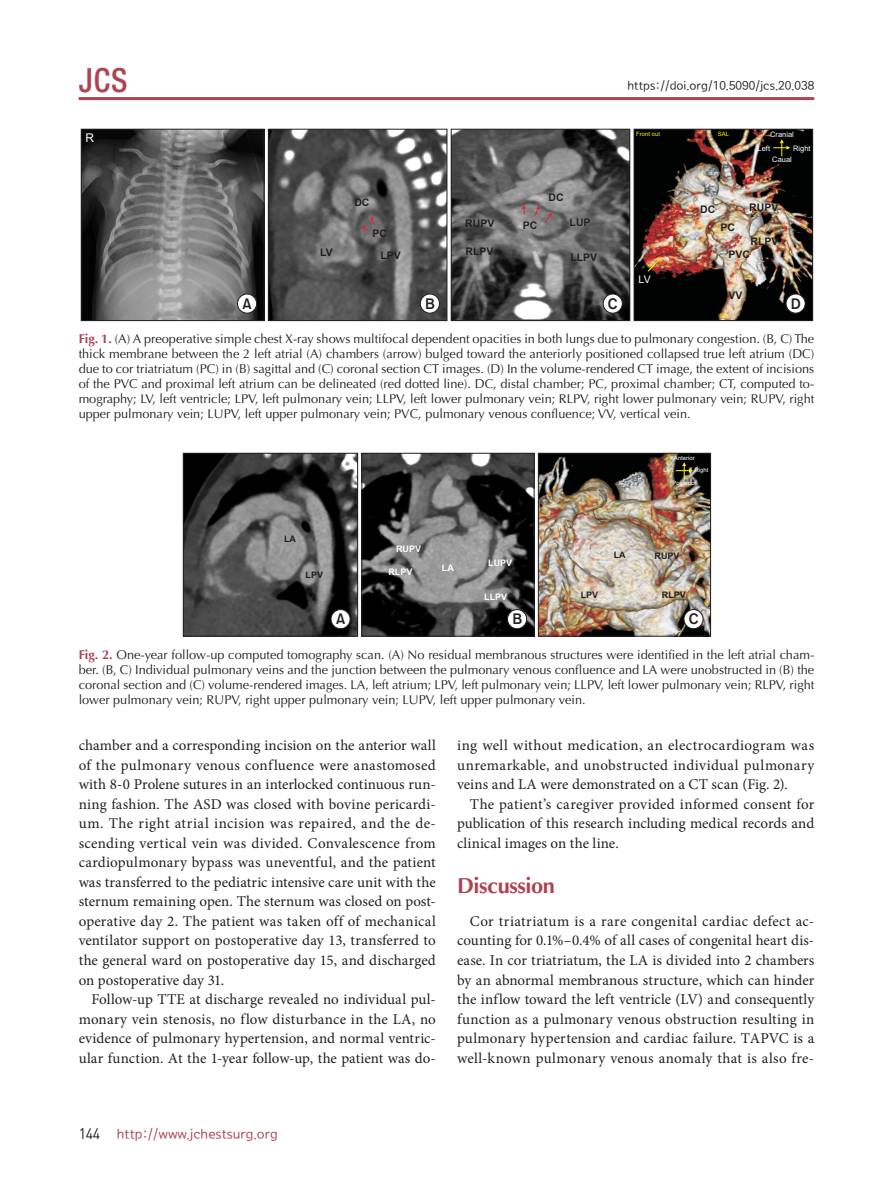
<style>
.page{position:relative;width:893px;height:1191px;background:#fff}
.page>*{position:absolute;margin:0;border:0;box-sizing:border-box;transform-origin:0 0}
.t1{font:500 condensed 33.3px "Helvetica Neue LT Std";color:#ad4353;scale:.95 1}
.t2{font:700 21.75px "Optima LT Std";letter-spacing:-.02em;color:#ad4353}
.t3{font:15px/19.5px "Minion Pro";letter-spacing:.005em;color:#231f20;text-align:justify}
.t4{font:15px "Gothic 725 BT Bold A";color:#231f20}
.t5{font:15px "Dinreg";color:#231f20;scale:.95 1}
.t6{font:13.5px "Seoul Namsan M";color:#ad4353}
.t7{font:12.75px/15px "Optima LT Std";color:#231f20;text-align:justify}
.t8{font:12px "Seoul Namsan M";color:#231f20}
.t9{font:12px "Arial";color:#fff}
.t10{font:700 10.5px "Arial";color:#231f20}
.t11{font:10.5px "Arial";color:#fff}
.t12{font:700 9px "Arial";color:#231f20}
.t13{font:700 9px "Arial";color:#fff}
.t14{font:7.5px/14.4px "Arial";color:#fff}
.t15{font:6px "Arial";color:#fff}
.t16{font:6px "Arial";color:#fff101}
.s1{font-weight:700;color:#ad4353}
</style>
<div class="page">
<hr style="left:79px;top:97px;width:735px;height:3px;background:#ad4353">
<svg style="left:81px;top:129px;width:732px;height:192px;background:#605c5a"></svg>
<svg style="left:361px;top:216px;width:15px;height:17px"></svg>
<svg style="left:522px;top:205px;width:4px;height:10px"></svg>
<svg style="left:534px;top:206px;width:18px;height:17px"></svg>
<svg style="left:750px;top:211px;width:7px;height:7px"></svg>
<svg style="left:647px;top:257px;width:15px;height:15px"></svg>
<svg style="left:722px;top:232px;width:21px;height:21px"></svg>
<svg style="left:773px;top:139px;width:17px;height:17px"></svg>
<img style="left:185px;top:455px;width:171px;height:179px">
<img style="left:361px;top:453px;width:350px;height:183px">
<div style="left:507px;top:609px;width:20px;height:19px;background:#fff;border-radius:50%"></div>
<div style="left:507px;top:609px;width:20px;height:20px;border:1px solid #231f20;border-radius:50%"></div>
<div style="left:183px;top:453px;width:175px;height:183px;border:1px solid #231f20"></div>
<div style="left:331px;top:609px;width:19px;height:19px;background:#fff;border-radius:50%"></div>
<div style="left:331px;top:609px;width:19px;height:20px;border:1px solid #231f20;border-radius:50%"></div>
<div style="left:684px;top:609px;width:19px;height:19px;background:#fff;border-radius:50%"></div>
<div style="left:684px;top:609px;width:19px;height:20px;border:1px solid #231f20;border-radius:50%"></div>
<svg style="left:676px;top:462px;width:17px;height:17px"></svg>
<h1 class="t1" style="left:79px;top:60px;width:53px">JCS</h1>
<p class="t9" style="left:86px;top:133px;width:10px">R</p>
<p class="t8" style="left:627px;top:80px;width:188px">https://doi.org/10.5090/jcs.20.038</p>
<p class="t16" style="left:636px;top:131px;width:26px">Front out</p>
<p class="t16" style="left:718px;top:131px;width:13px">SAL</p>
<p class="t14" style="left:793px;top:128px;width:19px;text-indent:-23px">Cranial<br>Right</p>
<p class="t14" style="left:772px;top:153px;width:21px">Caual</p>
<p class="t14" style="left:758px;top:142px;width:14px">Left</p>
<p class="t10" style="left:548px;top:191px;width:17px">DC</p>
<p class="t10" style="left:354px;top:197px;width:17px">DC</p>
<p class="t10" style="left:700px;top:203px;width:17px">DC</p>
<p class="t10" style="left:749px;top:201px;width:31px">RUPV</p>
<p class="t10" style="left:720px;top:221px;width:16px">PC</p>
<p class="t10" style="left:465px;top:217px;width:31px">RUPV</p>
<p class="t10" style="left:570px;top:216px;width:22px">LUP</p>
<p class="t10" style="left:466px;top:245px;width:30px">RLPV</p>
<p class="t10" style="left:523px;top:219px;width:16px">PC</p>
<p class="t10" style="left:372px;top:227px;width:16px">PC</p>
<p class="t10" style="left:751px;top:235px;width:30px">RLPV</p>
<p class="t10" style="left:320px;top:246px;width:14px">LV</p>
<p class="t10" style="left:380px;top:249px;width:22px">LPV</p>
<p class="t10" style="left:729px;top:249px;width:23px">PVC</p>
<p class="t10" style="left:728px;top:289px;width:16px">VV</p>
<p class="t10" style="left:570px;top:251px;width:28px">LLPV</p>
<p class="t11" style="left:639px;top:275px;width:14px">LV</p>
<p class="t4" style="left:243px;top:295px;width:11px">A</p>
<p class="t4" style="left:425px;top:295px;width:11px">B</p>
<p class="t4" style="left:608px;top:295px;width:11px">C</p>
<p class="t4" style="left:791px;top:295px;width:12px">D</p>
<p class="t16" style="left:718px;top:314px;width:12px">IPR</p>
<p class="t7" style="left:79px;top:332px;width:737px"><span class="s1">Fig. 1.</span> (A) A preoperative simple chest X-ray shows multifocal dependent opacities in both lungs due to pulmonary congestion. (B, C) The thick membrane between the 2 left atrial (A) chambers (arrow) bulged toward the anteriorly positioned collapsed true left atrium (DC) due to cor triatriatum (PC) in (B) sagittal and (C) coronal section CT images. (D) In the volume-rendered CT image, the extent of incisions of the PVC and proximal left atrium can be delineated (red dotted line). DC, distal chamber; PC, proximal chamber; CT, computed to&shy;mography; LV, left ventricle; LPV, left pulmonary vein; LLPV, left lower pulmonary vein; RLPV, right lower pulmonary vein; RUPV, right upper pulmonary vein; LUPV, left upper pulmonary vein; PVC, pulmonary venous confluence; VV, vertical vein.</p>
<p class="t15" style="left:674px;top:455px;width:23px">Anterior</p>
<p class="t15" style="left:694px;top:468px;width:16px">Right</p>
<p class="t15" style="left:672px;top:481px;width:26px">Posterior</p>
<p class="t15" style="left:663px;top:468px;width:12px">Left</p>
<p class="t12" style="left:284px;top:533px;width:13px">LA</p>
<p class="t12" style="left:306px;top:570px;width:19px">LPV</p>
<p class="t13" style="left:396px;top:543px;width:27px">RUPV</p>
<p class="t13" style="left:388px;top:566px;width:26px">RLPV</p>
<p class="t13" style="left:442px;top:563px;width:13px">LA</p>
<p class="t13" style="left:488px;top:558px;width:26px">LUPV</p>
<p class="t13" style="left:484px;top:592px;width:25px">LLPV</p>
<p class="t12" style="left:614px;top:549px;width:13px">LA</p>
<p class="t12" style="left:654px;top:550px;width:27px">RUPV</p>
<p class="t12" style="left:581px;top:590px;width:19px">LPV</p>
<p class="t12" style="left:662px;top:589px;width:26px">RLPV</p>
<p class="t4" style="left:336px;top:610px;width:11px">A</p>
<p class="t4" style="left:512px;top:610px;width:11px">B</p>
<p class="t4" style="left:689px;top:610px;width:11px">C</p>
<p class="t7" style="left:79px;top:647px;width:737px"><span class="s1">Fig. 2.</span> One-year follow-up computed tomography scan. (A) No residual membranous structures were identified in the left atrial cham&shy;ber. (B, C) Individual pulmonary veins and the junction between the pulmonary venous confluence and LA were unobstructed in (B) the coronal section and (C) volume-rendered images. LA, left atrium; LPV, left pulmonary vein; LLPV, left lower pulmonary vein; RLPV, right lower pulmonary vein; RUPV, right upper pulmonary vein; LUPV, left upper pulmonary vein.</p>
<p class="t3" style="left:79px;top:736px;width:359px">chamber and a corresponding incision on the anterior wall of the pulmonary venous confluence were anastomosed with 8-0 Prolene sutures in an interlocked continuous run&shy;ning fashion. The ASD was closed with bovine pericardi&shy;um. The right atrial incision was repaired, and the de&shy;scending vertical vein was divided. Convalescence from cardiopulmonary bypass was uneventful, and the patient was transferred to the pediatric intensive care unit with the sternum remaining open. The sternum was closed on post&shy;operative day 2. The patient was taken off of mechanical ventilator support on postoperative day 13, transferred to the general ward on postoperative day 15, and discharged on postoperative day 31.</p>
<p class="t3" style="left:79px;top:989px;width:359px;text-indent:13px">Follow-up TTE at discharge revealed no individual pul&shy;monary vein stenosis, no flow disturbance in the LA, no evidence of pulmonary hypertension, and normal ventric&shy;ular function. At the 1-year follow-up, the patient was do-</p>
<p class="t3" style="left:457px;top:736px;width:359px">ing well without medication, an electrocardiogram was unremarkable, and unobstructed individual pulmonary veins and LA were demonstrated on a CT scan (Fig. 2).</p>
<p class="t3" style="left:457px;top:794px;width:359px;text-indent:13px">The patient’s caregiver provided informed consent for publication of this research including medical records and clinical images on the line.</p>
<h2 class="t2" style="left:457px;top:872px;width:99px">Discussion</h2>
<p class="t3" style="left:457px;top:911px;width:359px;text-indent:13px">Cor triatriatum is a rare congenital cardiac defect ac&shy;counting for 0.1%–0.4% of all cases of congenital heart dis&shy;ease. In cor triatriatum, the LA is divided into 2 chambers by an abnormal membranous structure, which can hinder the inflow toward the left ventricle (LV) and consequently function as a pulmonary venous obstruction resulting in pulmonary hypertension and cardiac failure. TAPVC is a well-known pulmonary venous anomaly that is also fre-</p>
<p class="t5" style="left:79px;top:1124px;width:24px">144</p>
<p class="t6" style="left:117px;top:1126px;width:162px">http://www.jchestsurg.org</p>
</div>
